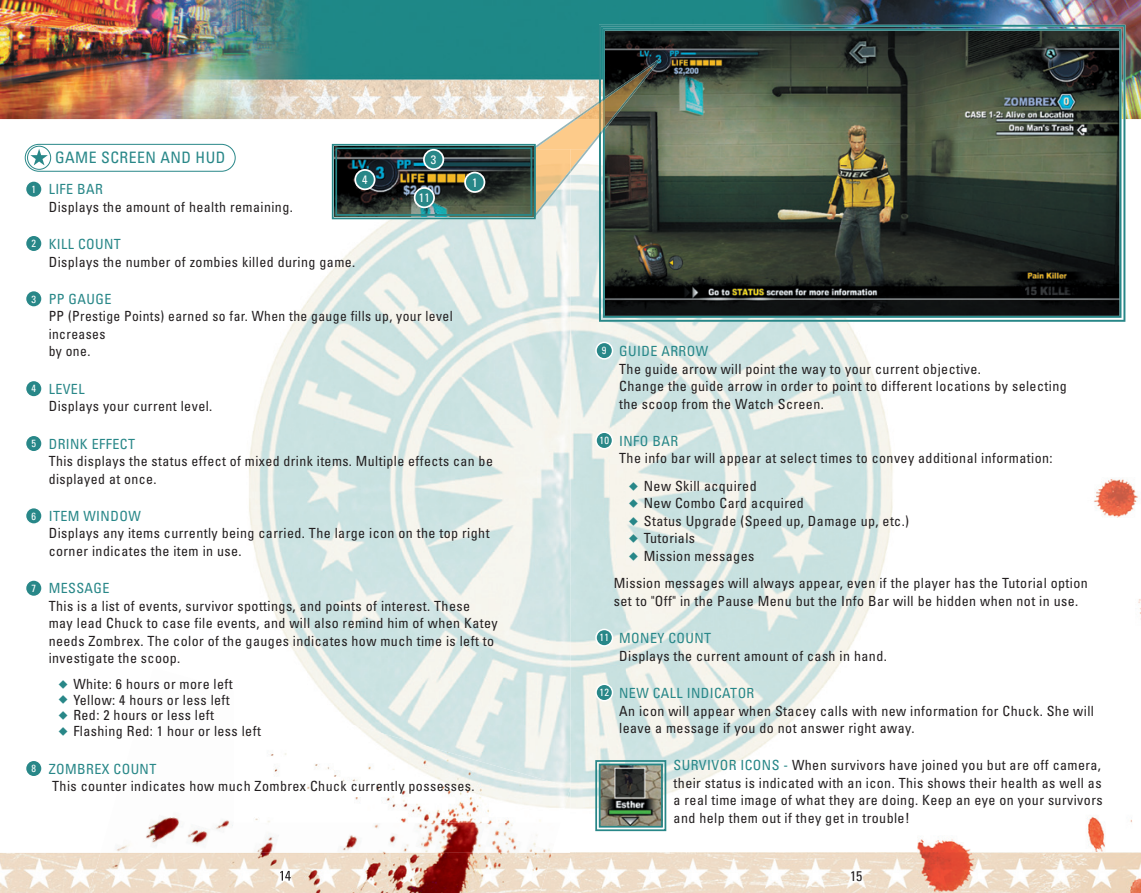
<style>
.page{position:relative;width:1141px;height:893px;background:#fff}
.page>*{position:absolute;margin:0;border:0;box-sizing:border-box;transform-origin:0 0}
.t1{font:condensed 15.75px "Univers";letter-spacing:.03em;color:#288788}
.t2{font:condensed 14px/17.5px "Univers";letter-spacing:.03em;color:#231f20}
.t3{font:condensed 12.25px "Univers";color:#fff}
.s1{font-size:10.33px;color:#fff}
.s2{color:#288788}
</style>
<div class="page">
<img style="left:235px;top:149px;width:335px;height:542px">
<img style="left:0;top:853px;width:918px;height:40px">
<img style="left:570px;top:219px;width:56px;height:590px">
<img style="left:626px;top:322px;width:267px;height:472px">
<img style="left:0;top:0;width:1141px;height:119px">
<img style="left:1094px;top:478px;width:47px;height:142px">
<img style="left:918px;top:806px;width:223px;height:87px">
<img style="left:116px;top:668px;width:444px;height:185px">
<img style="left:234px;top:691px;width:336px;height:132px">
<img style="left:89px;top:853px;width:463px;height:40px">
<svg style="left:280px;top:871px;width:11px;height:10px"></svg>
<svg style="left:596px;top:342px;width:17px;height:17px"></svg>
<div style="left:595px;top:342px;width:18px;height:18px;border:1px solid #fff;border-radius:50%"></div>
<svg style="left:596px;top:432px;width:17px;height:17px"></svg>
<div style="left:595px;top:431px;width:18px;height:18px;border:1px solid #fff;border-radius:50%"></div>
<svg style="left:596px;top:629px;width:17px;height:17px"></svg>
<div style="left:595px;top:629px;width:18px;height:18px;border:1px solid #fff;border-radius:50%"></div>
<svg style="left:596px;top:684px;width:17px;height:17px"></svg>
<div style="left:595px;top:683px;width:18px;height:18px;border:1px solid #fff;border-radius:50%"></div>
<svg style="left:594px;top:759px;width:73px;height:73px;background:#748177"></svg>
<div style="left:599px;top:764px;width:64px;height:64px;border:2px solid #288788"></div>
<div style="left:25px;top:144px;width:211px;height:28px;border:1px solid #288788;border-radius:14px"></div>
<svg style="left:30px;top:149px;width:18px;height:16px"></svg>
<div style="left:27px;top:146px;width:24px;height:24px;border:1px solid #288788;border-radius:50%"></div>
<svg style="left:26px;top:181px;width:16px;height:16px"></svg>
<div style="left:25px;top:180px;width:18px;height:18px;border:1px solid #fff;border-radius:50%"></div>
<svg style="left:26px;top:235px;width:16px;height:17px"></svg>
<div style="left:25px;top:234px;width:18px;height:18px;border:1px solid #fff;border-radius:50%"></div>
<svg style="left:26px;top:291px;width:16px;height:16px"></svg>
<div style="left:25px;top:290px;width:18px;height:18px;border:1px solid #fff;border-radius:50%"></div>
<svg style="left:26px;top:380px;width:16px;height:17px"></svg>
<div style="left:25px;top:380px;width:18px;height:18px;border:1px solid #fff;border-radius:50%"></div>
<div style="left:26px;top:435px;width:16px;height:17px;background:#288788;border-radius:50%"></div>
<div style="left:25px;top:435px;width:18px;height:17px;border:1px solid #fff;border-radius:50%"></div>
<svg style="left:26px;top:508px;width:16px;height:16px"></svg>
<div style="left:25px;top:507px;width:18px;height:18px;border:1px solid #fff;border-radius:50%"></div>
<svg style="left:26px;top:580px;width:16px;height:16px"></svg>
<div style="left:25px;top:579px;width:18px;height:18px;border:1px solid #fff;border-radius:50%"></div>
<svg style="left:26px;top:760px;width:16px;height:17px"></svg>
<div style="left:25px;top:759px;width:18px;height:18px;border:1px solid #fff;border-radius:50%"></div>
<img style="left:599px;top:25px;width:526px;height:297px">
<svg style="left:603px;top:29px;width:518px;height:289px;background:#3b4539"></svg>
<img style="left:605px;top:59px;width:55px;height:71px">
<svg style="left:332px;top:97px;width:273px;height:122px"></svg>
<svg style="left:629px;top:481px;width:9px;height:9px"></svg>
<svg style="left:629px;top:499px;width:9px;height:9px"></svg>
<svg style="left:629px;top:516px;width:9px;height:9px"></svg>
<svg style="left:629px;top:534px;width:9px;height:9px"></svg>
<svg style="left:629px;top:551px;width:9px;height:9px"></svg>
<p class="t1" style="left:55px;top:148px;width:172px">GAME SCREEN AND HUD</p>
<p class="t2" style="left:49px;top:180px;width:246px;text-indent:-17px"><span class="s1">1</span> <span class="s2">LIFE BAR<br></span>Displays the amount of health remaining.</p>
<p class="t2" style="left:49px;top:235px;width:308px;text-indent:-17px"><span class="s1">2</span> <span class="s2">KILL COUNT<br></span>Displays the number of zombies killed during game.</p>
<p class="t2" style="left:49px;top:290px;width:405px;text-indent:-17px"><span class="s1">3</span> <span class="s2">PP GAUGE<br></span>PP (Prestige Points) earned so far. When the gauge fills up, your level increases<br>by one.</p>
<p class="t2" style="left:49px;top:380px;width:165px;text-indent:-17px"><span class="s1">4</span> <span class="s2">LEVEL<br></span>Displays your current level.</p>
<p class="t2" style="left:49px;top:435px;width:446px;text-indent:-17px"><span class="s1">5</span> <span class="s2">DRINK EFFECT<br></span>This displays the status effect of mixed drink items. Multiple effects can be displayed at once.</p>
<p class="t2" style="left:49px;top:507px;width:442px;text-indent:-17px"><span class="s1">6</span> <span class="s2">ITEM WINDOW<br></span>Displays any items currently being carried. The large icon on the top right corner indicates the item in use.</p>
<p class="t2" style="left:49px;top:579px;width:450px;text-indent:-17px"><span class="s1">7</span> <span class="s2">MESSAGE<br></span>This is a list of events, survivor spottings, and points of interest. These may lead Chuck to case file events, and will also remind him of when Katey needs Zombrex. The color of the gauges indicates how much time is left to investigate the scoop.</p>
<p class="t2" style="left:73px;top:676px;width:189px;line-height:15.8px">White: 6 hours or more left<br>Yellow: 4 hours or less left<br>Red: 2 hours or less left<br>Flashing Red: 1 hour or less left</p>
<p class="t2" style="left:52px;top:760px;width:424px;text-indent:-21px"><span class="s1">8</span> <span class="s2">ZOMBREX COUNT<br></span>This counter indicates how much Zombrex Chuck currently possesses.</p>
<p class="t3" style="left:431px;top:152px;width:7px">3</p>
<p class="t3" style="left:362px;top:172px;width:7px">4</p>
<p class="t3" style="left:472px;top:175px;width:7px">1</p>
<p class="t3" style="left:419px;top:190px;width:13px">11</p>
<p class="t2" style="left:619px;top:342px;width:449px;text-indent:-17px"><span class="s1">9</span> <span class="s2">GUIDE ARROW<br></span>The guide arrow will point the way to your current objective.<br>Change the guide arrow in order to point to different locations by selecting the scoop from the Watch Screen.</p>
<p class="t2" style="left:619px;top:432px;width:435px;text-indent:-20px"><span class="s1">10</span> <span class="s2">INFO BAR<br></span>The info bar will appear at select times to convey additional information:</p>
<p class="t2" style="left:644px;top:477px;width:267px">New Skill acquired<br>New Combo Card acquired<br>Status Upgrade (Speed up, Damage up, etc.)<br>Tutorials<br>Mission messages</p>
<p class="t2" style="left:614px;top:574px;width:475px">Mission messages will always appear, even if the player has the Tutorial option set to "Off" in the Pause Menu but the Info Bar will be hidden when not in use.</p>
<p class="t2" style="left:619px;top:629px;width:269px;text-indent:-20px"><span class="s1">11</span> <span class="s2">MONEY COUNT<br></span>Displays the current amount of cash in hand.</p>
<p class="t2" style="left:619px;top:684px;width:476px;text-indent:-20px"><span class="s1">12</span> <span class="s2">NEW CALL INDICATOR<br></span>An icon will appear when Stacey calls with new information for Chuck. She will leave a message if you do not answer right away.</p>
<p class="t2" style="left:674px;top:756px;width:431px;text-align:justify"><span class="s2">SURVIVOR ICONS -</span> When survivors have joined you but are off camera, their status is indicated with an icon. This shows their health as well as a real time image of what they are doing. Keep an eye on your survivors and help them out if they get in trouble!</p>
<p class="t2" style="left:850px;top:867px;width:14px">15</p>
</div>
